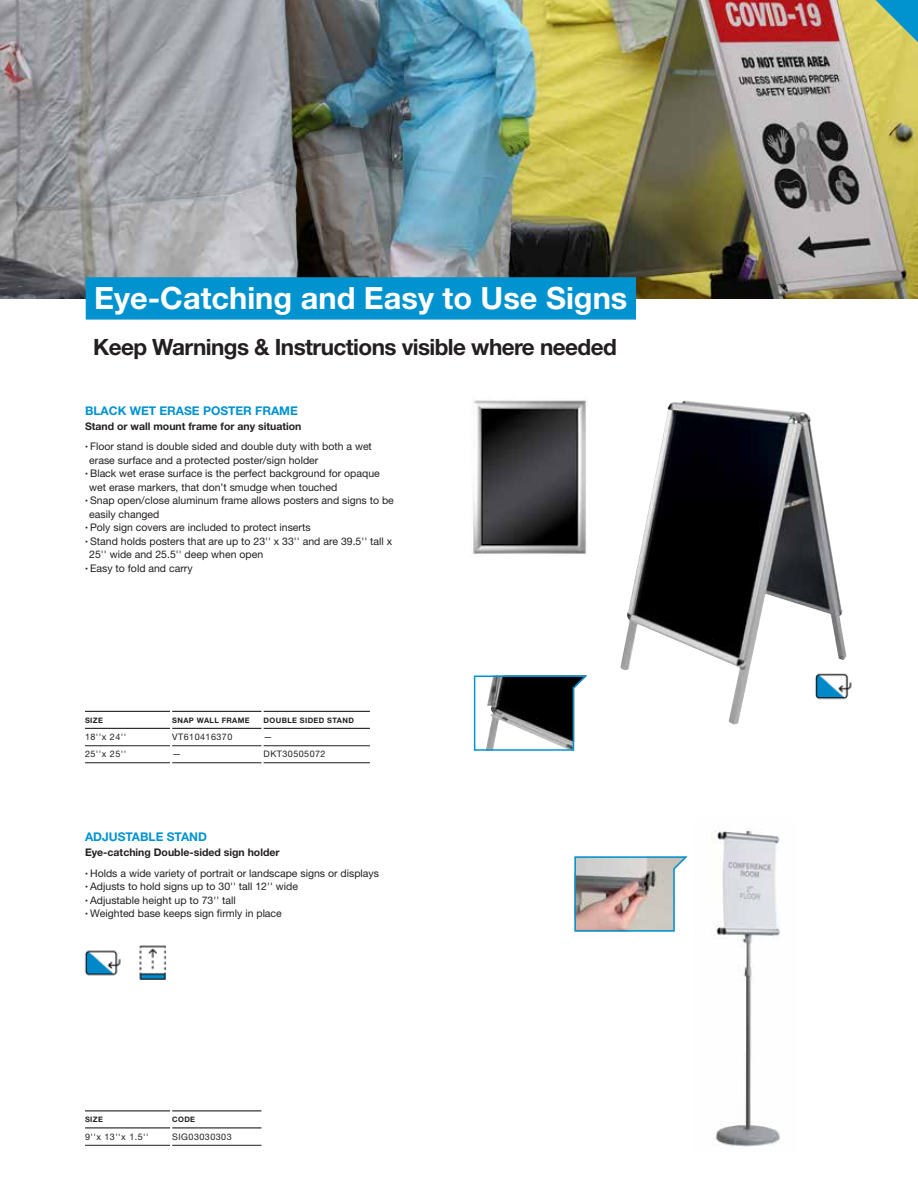
<style>
.page{position:relative;width:918px;height:1188px;background:#fff}
.page>*{position:absolute;margin:0;border:0;box-sizing:border-box;transform-origin:0 0}
.t1{font:700 30.75px "Helvetica Neue LT Pro";color:#fff}
.t2{font:700 22.5px "Helvetica Neue LT Std";letter-spacing:-.025em;color:#231f20}
.t3{font:700 12px "Helvetica Neue LT Std";color:#0093d0}
.t4{font:10.5px/13.5px "Helvetica Neue LT Std";color:#231f20}
.t5{font:700 10.5px "Helvetica Neue LT Std";color:#231f20}
.t6{font:9px/17px "Helvetica Neue LT Std";letter-spacing:.05em;color:#231f20}
.t7{font:700 7.5px "Helvetica Neue LT Std";letter-spacing:.05em;color:#231f20}
.s1{font-family:"Enzo OT";font-weight:500}
</style>
<div class="page">
<svg style="left:85px;top:710px;width:97px;height:53px"></svg>
<svg style="left:111px;top:1111px;width:52px;height:34px"></svg>
<div style="left:1px;top:729px;width:110px;height:458px;background:#fff"></div>
<img style="left:0;top:0;width:918px;height:298px">
<svg style="left:876px;top:0;width:42px;height:42px;background:#6cb099"></svg>
<svg style="left:0;top:0;width:74px;height:28px;background:#9c9ca2"></svg>
<svg style="left:0;top:285px;width:37px;height:14px"></svg>
<div style="left:86px;top:277px;width:550px;height:43px;background:#0093d0"></div>
<img style="left:847px;top:675px;width:5px;height:22px">
<img style="left:84px;top:950px;width:37px;height:26px">
<img style="left:620px;top:400px;width:227px;height:325px">
<img style="left:711px;top:828px;width:70px;height:319px">
<hr style="left:85px;top:1110px;width:85px;height:1px;background:#231f20">
<hr style="left:85px;top:1127px;width:85px;height:1px;background:#231f20">
<hr style="left:85px;top:1145px;width:85px;height:1px;background:#231f20">
<hr style="left:172px;top:1110px;width:89px;height:1px;background:#231f20">
<hr style="left:172px;top:1127px;width:89px;height:1px;background:#231f20">
<hr style="left:172px;top:1145px;width:89px;height:1px;background:#231f20">
<svg style="left:574px;top:856px;width:114px;height:76px;background:#b7b3b1"></svg>
<svg style="left:473px;top:675px;width:114px;height:76px"></svg>
<img style="left:139px;top:945px;width:28px;height:35px">
<hr style="left:85px;top:711px;width:85px;height:1px;background:#231f20">
<hr style="left:85px;top:728px;width:85px;height:1px;background:#231f20">
<hr style="left:85px;top:763px;width:85px;height:1px;background:#231f20">
<hr style="left:85px;top:745px;width:85px;height:1px;background:#231f20">
<hr style="left:172px;top:711px;width:89px;height:1px;background:#231f20">
<hr style="left:172px;top:728px;width:89px;height:1px;background:#231f20">
<hr style="left:172px;top:763px;width:89px;height:1px;background:#231f20">
<hr style="left:172px;top:745px;width:89px;height:1px;background:#231f20">
<hr style="left:264px;top:711px;width:106px;height:1px;background:#231f20">
<hr style="left:264px;top:728px;width:106px;height:1px;background:#231f20">
<hr style="left:264px;top:763px;width:106px;height:1px;background:#231f20">
<hr style="left:264px;top:745px;width:106px;height:1px;background:#231f20">
<img style="left:472px;top:400px;width:115px;height:154px">
<h1 class="t1" style="left:94px;top:279px;width:535px">Eye-Catching and Easy to Use Signs</h1>
<h2 class="t2" style="left:93px;top:333px;width:525px">Keep Warnings &amp; Instructions visible where needed</h2>
<p class="t3" style="left:85px;top:403px;width:214px">BLACK WET ERASE POSTER FRAME</p>
<p class="t5" style="left:85px;top:419px;width:218px">Stand or wall mount frame for any situation</p>
<p class="t4" style="left:89px;top:439px;width:284px;text-indent:-4px"><span class="s1">•</span> Floor stand is double sided and double duty with both a wet erase surface and a protected poster/sign holder</p>
<p class="t4" style="left:89px;top:467px;width:292px;text-indent:-4px"><span class="s1">•</span> Black wet erase surface is the perfect background for opaque wet erase markers, that don’t smudge when touched</p>
<p class="t4" style="left:89px;top:494px;width:306px;text-indent:-4px"><span class="s1">•</span> Snap open/close aluminum frame allows posters and signs to be easily changed</p>
<p class="t4" style="left:85px;top:521px;width:227px"><span class="s1">•</span> Poly sign covers are included to protect inserts</p>
<p class="t4" style="left:89px;top:534px;width:304px;text-indent:-4px"><span class="s1">•</span> Stand holds posters that are up to 23'' x 33'' and are 39.5'' tall x<br>25'' wide and 25.5'' deep when open</p>
<p class="t4" style="left:85px;top:561px;width:109px"><span class="s1">•</span> Easy to fold and carry</p>
<p class="t7" style="left:85px;top:715px;width:19px">SIZE</p>
<p class="t6" style="left:85px;top:729px;width:43px">18''x 24''<br>25''x 25''</p>
<p class="t7" style="left:172px;top:715px;width:79px">SNAP WALL FRAME</p>
<p class="t6" style="left:172px;top:729px;width:62px">VT610416370 —</p>
<p class="t7" style="left:264px;top:715px;width:92px">DOUBLE SIDED STAND</p>
<p class="t6" style="left:264px;top:729px;width:64px">—<br>DKT30505072</p>
<p class="t3" style="left:85px;top:830px;width:124px">ADJUSTABLE STAND</p>
<p class="t5" style="left:85px;top:846px;width:196px">Eye-catching Double-sided sign holder</p>
<p class="t4" style="left:85px;top:866px;width:296px"><span class="s1">•</span> Holds a wide variety of portrait or landscape signs or displays</p>
<p class="t4" style="left:85px;top:880px;width:215px"><span class="s1">•</span> Adjusts to hold signs up to 30'' tall 12'' wide</p>
<p class="t4" style="left:85px;top:893px;width:152px"><span class="s1">•</span> Adjustable height up to 73'' tall</p>
<p class="t4" style="left:85px;top:907px;width:198px"><span class="s1">•</span> Weighted base keeps sign firmly in place</p>
<p class="t7" style="left:85px;top:1115px;width:19px">SIZE</p>
<p class="t6" style="left:85px;top:1128px;width:65px">9''x 13''x 1.5''</p>
<p class="t7" style="left:172px;top:1115px;width:24px">CODE</p>
<p class="t6" style="left:172px;top:1128px;width:61px">SIG03030303</p>
</div>
